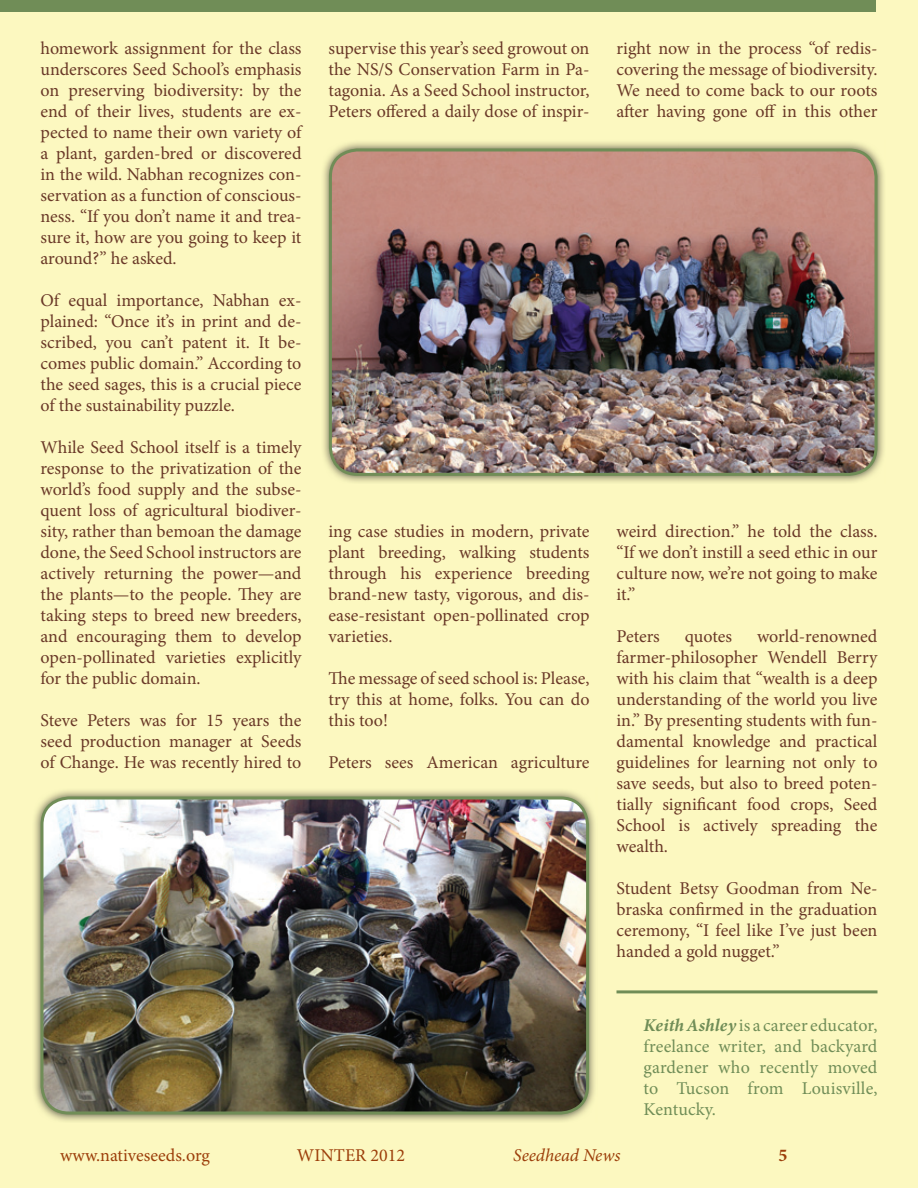
<style>
.page{position:relative;width:918px;height:1188px;background:#fcf8c0}
.page>*{position:absolute;margin:0;border:0;box-sizing:border-box;transform-origin:0 0}
.t1{font:18px/21px "Minion Pro";letter-spacing:-.005em;color:#693827;text-align:justify}
.t2{font:18px/21px "Minion Pro";letter-spacing:.01em;color:#708d57;text-align:justify}
.t3{font:18px "Minion Pro";color:#9c3e0a}
.t4{font:italic 18px "Minion Pro";letter-spacing:-.005em;color:#9c3e0a}
.t5{font:700 18px "Minion Pro";color:#9c3e0a}
.s1{font-weight:700;font-style:italic}
</style>
<div class="page">
<div style="left:0;top:0;width:876px;height:12px;background:#708d57"></div>
<hr style="left:616px;top:990px;width:262px;height:3px;background:#708d57">
<img style="left:323px;top:142px;width:561px;height:341px">
<img style="left:330px;top:150px;width:546px;height:324px">
<div style="left:329px;top:148px;width:549px;height:328px;border:3px solid #708d57;border-radius:27px"></div>
<img style="left:34px;top:790px;width:561px;height:332px">
<img style="left:42px;top:798px;width:546px;height:315px">
<div style="left:40px;top:796px;width:549px;height:319px;border:3px solid #708d57;border-radius:27px"></div>
<p class="t1" style="left:40px;top:37px;width:263px">homework assignment for the class underscores Seed School’s emphasis on preserving biodiversity: by the end of their lives, students are ex&shy;pected to name their own variety of a plant, garden-bred or discovered in the wild. Nabhan recognizes con&shy;servation as a function of conscious&shy;ness. “If you don’t name it and trea&shy;sure it, how are you going to keep it around?” he asked.</p>
<p class="t1" style="left:40px;top:289px;width:263px">Of equal importance, Nabhan ex&shy;plained: “Once it’s in print and de&shy;scribed, you can’t patent it. It be&shy;comes public domain.” According to the seed sages, this is a crucial piece of the sustainability puzzle.</p>
<p class="t1" style="left:40px;top:437px;width:263px">While Seed School itself is a timely response to the privatization of the world’s food supply and the subse&shy;quent loss of agricultural biodiver&shy;sity, rather than bemoan the damage done, the Seed School instructors are actively returning the power—and the plants—to the people. They are taking steps to breed new breeders, and encouraging them to develop open-pollinated varieties explicitly for the public domain.</p>
<p class="t1" style="left:40px;top:710px;width:263px">Steve Peters was for 15 years the seed production manager at Seeds of Change. He was recently hired to</p>
<p class="t1" style="left:328px;top:38px;width:263px">supervise this year’s seed growout on the NS/S Conservation Farm in Pa&shy;tagonia. As a Seed School instructor, Peters offered a daily dose of inspir-</p>
<p class="t1" style="left:328px;top:521px;width:263px">ing case studies in modern, private plant breeding, walking students through his experience breeding brand-new tasty, vigorous, and dis&shy;ease-resistant open-pollinated crop varieties.</p>
<p class="t1" style="left:328px;top:668px;width:263px">The message of seed school is: Please, try this at home, folks. You can do this too!</p>
<p class="t1" style="left:328px;top:752px;width:263px">Peters sees American agriculture</p>
<p class="t1" style="left:616px;top:38px;width:263px">right now in the process “of redis&shy;covering the message of biodiversity.<br>We need to come back to our roots after having gone off in this other</p>
<p class="t1" style="left:616px;top:521px;width:263px">weird direction.” he told the class. “If we don’t instill a seed ethic in our culture now, we’re not going to make it.”</p>
<p class="t1" style="left:616px;top:626px;width:45px">Peters</p>
<p class="t1" style="left:685px;top:626px;width:49px">quotes</p>
<p class="t1" style="left:616px;top:626px;width:263px;text-indent:141px">world-renowned farmer-philosopher Wendell Berry with his claim that “wealth is a deep understanding of the world you live in.” By presenting students with fun&shy;damental knowledge and practical guidelines for learning not only to save seeds, but also to breed poten&shy;tially significant food crops, Seed School is actively spreading the wealth.</p>
<p class="t1" style="left:616px;top:878px;width:263px">Student Betsy Goodman from Ne&shy;braska confirmed in the graduation ceremony, “I feel like I’ve just been handed a gold nugget.”</p>
<p class="t2" style="left:644px;top:1014px;width:236px"><span class="s1">Keith Ashley</span> is a career educator, freelance writer, and backyard gardener who recently moved to Tucson from Louisville, Kentucky.</p>
<p class="t3" style="left:60px;top:1143px;width:151px">www.nativeseeds.org</p>
<p class="t3" style="left:297px;top:1143px;width:110px">WINTER 2012</p>
<p class="t4" style="left:513px;top:1143px;width:109px">Seedhead News</p>
<p class="t5" style="left:778px;top:1143px;width:10px">5</p>
</div>
